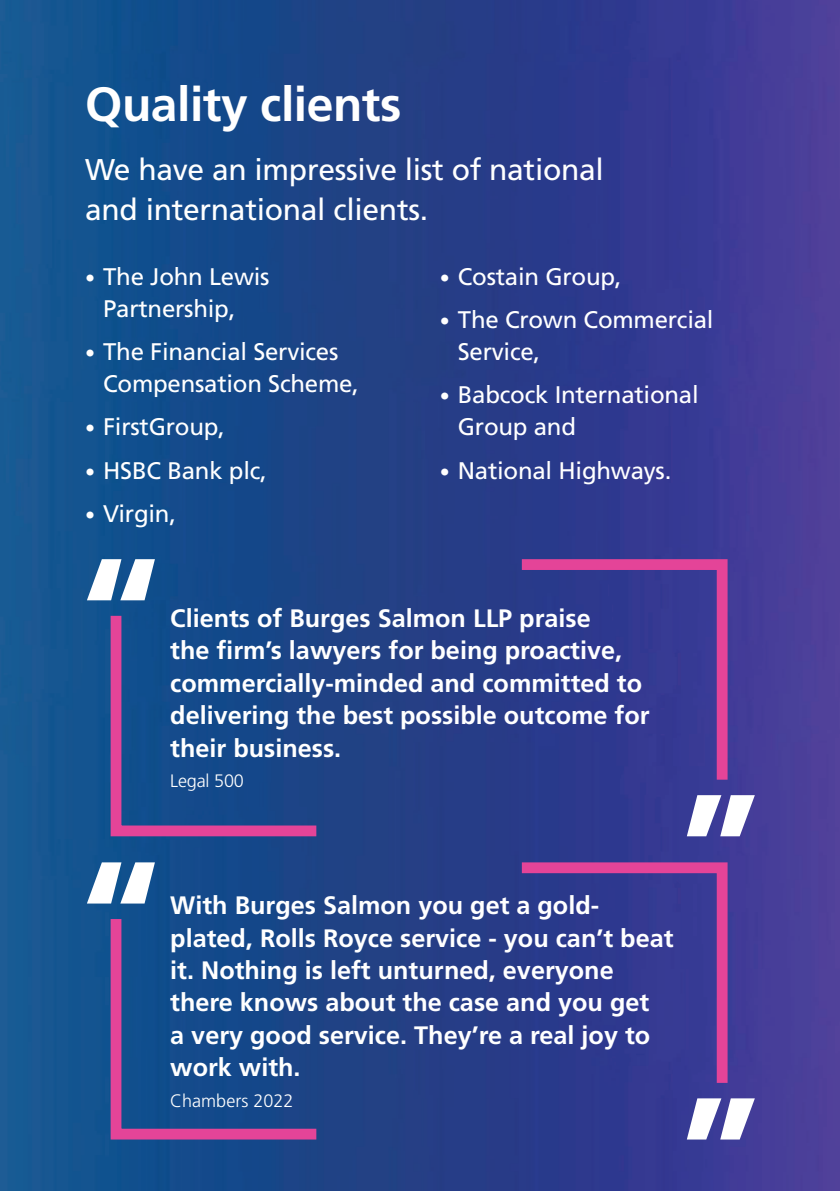
<style>
.page{position:relative;width:840px;height:1191px;background:#fff}
.page>*{position:absolute;margin:0;border:0;box-sizing:border-box;transform-origin:0 0}
.t1{font:700 48px "Frutiger LT Pro";letter-spacing:-.01em;color:#fff}
.t2{font:30px/40px "Frutiger LT Pro";letter-spacing:-.01em;color:#fff}
.t3{font:700 25.2px/32.4px "Frutiger LT Pro";color:#fff}
.t4{font:24px/32px "Frutiger LT Pro";letter-spacing:-.01em;color:#fff}
.t5{font:300 18px "Frutiger LT Pro";color:#fff}
.s1{font-weight:300;font-size:20px}
</style>
<div class="page">
<img style="left:0;top:0;width:839px;height:1191px">
<svg style="left:87px;top:559px;width:68px;height:41px"></svg>
<svg style="left:105px;top:605px;width:222px;height:236px;background:#26488b"></svg>
<svg style="left:87px;top:862px;width:68px;height:41px"></svg>
<svg style="left:105px;top:908px;width:222px;height:237px;background:#26488b"></svg>
<svg style="left:686px;top:795px;width:68px;height:41px"></svg>
<svg style="left:510px;top:554px;width:222px;height:236px;background:#3f3a90"></svg>
<svg style="left:686px;top:1098px;width:68px;height:41px"></svg>
<svg style="left:510px;top:857px;width:222px;height:236px;background:#3f3a90"></svg>
<h1 class="t1" style="left:85px;top:76px;width:318px">Quality clients</h1>
<p class="t2" style="left:85px;top:150px;width:520px">We have an impressive list of national and international clients.</p>
<p class="t4" style="left:103px;top:260px;width:168px;text-indent:-18px"><span class="s1">•</span> The John Lewis<br>Partnership,</p>
<p class="t4" style="left:103px;top:336px;width:257px;text-indent:-18px"><span class="s1">•</span> The Financial Services<br>Compensation Scheme,</p>
<p class="t4" style="left:85px;top:411px;width:141px"><span class="s1">•</span> FirstGroup,</p>
<p class="t4" style="left:85px;top:454px;width:183px"><span class="s1">•</span> HSBC Bank plc,</p>
<p class="t4" style="left:85px;top:498px;width:92px"><span class="s1">•</span> Virgin,</p>
<p class="t4" style="left:439px;top:260px;width:183px"><span class="s1">•</span> Costain Group,</p>
<p class="t4" style="left:457px;top:304px;width:257px;text-indent:-18px"><span class="s1">•</span> The Crown Commercial<br>Service,</p>
<p class="t4" style="left:457px;top:379px;width:242px;text-indent:-18px"><span class="s1">•</span> Babcock International<br>Group and</p>
<p class="t4" style="left:439px;top:454px;width:233px"><span class="s1">•</span> National Highways.</p>
<p class="t3" style="left:170px;top:602px;width:480px">Clients of Burges Salmon LLP praise<br>the firm’s lawyers for being proactive, commercially-minded and committed to delivering the best possible outcome for their business.</p>
<p class="t5" style="left:170px;top:770px;width:75px">Legal 500</p>
<p class="t3" style="left:170px;top:889px;width:504px">With Burges Salmon you get a gold&shy;plated, Rolls Royce service - you can’t beat it. Nothing is left unturned, everyone there knows about the case and you get<br>a very good service. They’re a real joy to work with.</p>
<p class="t5" style="left:170px;top:1090px;width:125px">Chambers 2022</p>
</div>
